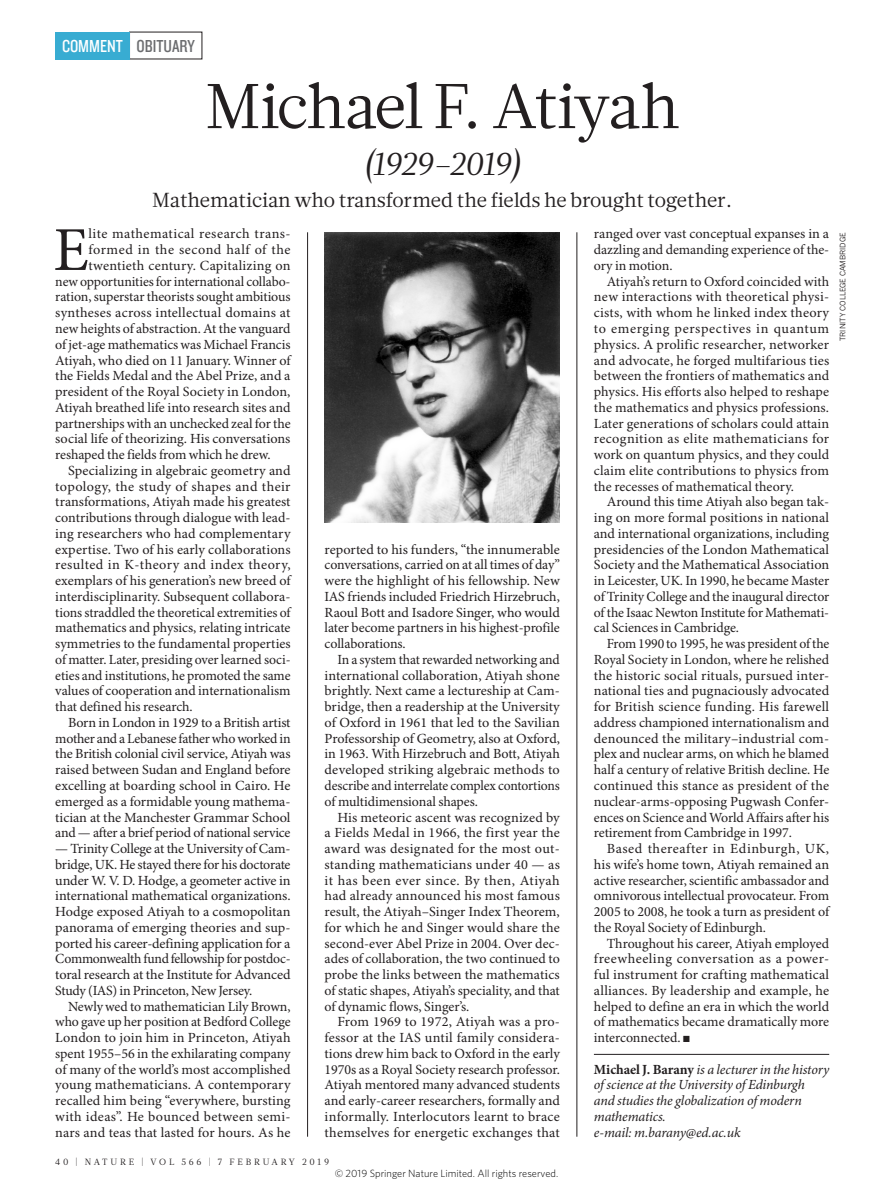
<style>
.page{position:relative;width:893px;height:1187px;background:#fff}
.page>*{position:absolute;margin:0;border:0;box-sizing:border-box;transform-origin:0 0}
.t1{font:63px "Glosa Math";letter-spacing:-.035em;color:#231f20}
.t2{font:62.4px "Minion Pro";color:#231f20}
.t3{font:italic 31.5px "Glosa Math";letter-spacing:-.04em;color:#231f20}
.t4{font:20.25px "Glosa Math";letter-spacing:-.01em;color:#231f20}
.t5{font:18px "Knockout 29 Junior Ltweight";color:#6c6d70}
.t6{font:13.95px/15.8px "Minion Pro";letter-spacing:-.005em;color:#231f20;text-align:justify}
.t7{font:italic 13.95px/15.8px "Minion Pro";letter-spacing:-.01em;color:#231f20}
.t8{font:13.95px "Minion Pro";letter-spacing:.03em;color:#231f20}
.t9{font:13.95px "Minion Pro";letter-spacing:.015em;color:#231f20}
.t10{font:13.95px "Minion Pro";letter-spacing:.025em;color:#231f20}
.t11{font:13.95px "Minion Pro";letter-spacing:.02em;color:#231f20}
.t12{font:13.95px "Minion Pro";letter-spacing:.035em;color:#231f20}
.t13{font:300 10.5px "Whitney";color:#000}
.t14{font:9px "Glosa Math";letter-spacing:.3em;color:#231f20}
.t15{font:7.5px "News Gothic MTOT";color:#231f20}
.s1{color:#fff}
.s2{font-weight:700;font-style:normal}
</style>
<div class="page">
<hr style="left:594px;top:1053px;width:235px;height:1px;background:#231f20">
<img style="left:325px;top:232px;width:234px;height:290px">
<hr style="left:577px;top:232px;width:1px;height:904px;background:#231f20">
<hr style="left:307px;top:232px;width:1px;height:904px;background:#231f20">
<div style="left:55px;top:32px;width:75px;height:27px;background:#38acd2"></div>
<p class="t5" style="left:62px;top:34px;width:134px"><span class="s1">COMMENT</span> OBITUARY</p>
<h1 class="t1" style="left:205px;top:65px;width:475px">Michael F. Atiyah</h1>
<h3 class="t3" style="left:363px;top:144px;width:160px">(1929–2019)</h3>
<h3 class="t4" style="left:152px;top:186px;width:582px">Mathematician who transformed the fields he brought together.</h3>
<h2 class="t2" style="left:53px;top:213px;width:37px">E</h2>
<p class="t8" style="left:89px;top:225px;width:203px">lite mathematical research trans-</p>
<p class="t12" style="left:89px;top:241px;width:203px">formed in the second half of the</p>
<p class="t11" style="left:89px;top:257px;width:203px">twentieth century. Capitalizing on</p>
<p class="t6" style="left:55px;top:274px;width:237px">new opportunities for international collabo-</p>
<p class="t6" style="left:55px;top:290px;width:237px">ration, superstar theorists sought ambitious</p>
<p class="t9" style="left:55px;top:304px;width:237px">syntheses across intellectual domains at</p>
<p class="t6" style="left:55px;top:321px;width:237px">new heights of abstraction. At the vanguard</p>
<p class="t6" style="left:55px;top:337px;width:237px">of jet-age mathematics was Michael Francis</p>
<p class="t6" style="left:55px;top:353px;width:237px">Atiyah, who died on 11 January. Winner of</p>
<p class="t6" style="left:55px;top:368px;width:237px">the Fields Medal and the Abel Prize, and a</p>
<p class="t6" style="left:55px;top:384px;width:237px">president of the Royal Society in London,</p>
<p class="t6" style="left:55px;top:400px;width:237px">Atiyah breathed life into research sites and</p>
<p class="t6" style="left:55px;top:416px;width:237px">partnerships with an unchecked zeal for the</p>
<p class="t6" style="left:55px;top:431px;width:237px">social life of theorizing. His conversations</p>
<p class="t6" style="left:55px;top:447px;width:217px">reshaped the fields from which he drew.</p>
<p class="t6" style="left:68px;top:463px;width:224px">Specializing in algebraic geometry and</p>
<p class="t10" style="left:55px;top:477px;width:237px">topology, the study of shapes and their</p>
<p class="t6" style="left:55px;top:494px;width:237px">transformations, Atiyah made his greatest</p>
<p class="t6" style="left:55px;top:510px;width:237px">contributions through dialogue with lead-</p>
<p class="t6" style="left:55px;top:526px;width:237px">ing researchers who had complementary</p>
<p class="t6" style="left:55px;top:542px;width:237px">expertise. Two of his early collaborations</p>
<p class="t8" style="left:55px;top:556px;width:237px">resulted in K-theory and index theory,</p>
<p class="t6" style="left:55px;top:573px;width:237px">exemplars of his generation’s new breed of</p>
<p class="t6" style="left:55px;top:589px;width:237px">interdisciplinarity. Subsequent collabora-</p>
<p class="t6" style="left:55px;top:605px;width:237px">tions straddled the theoretical extremities of</p>
<p class="t6" style="left:55px;top:620px;width:237px">mathematics and physics, relating intricate</p>
<p class="t6" style="left:55px;top:636px;width:237px">symmetries to the fundamental properties</p>
<p class="t6" style="left:55px;top:652px;width:237px">of matter. Later, presiding over learned soci-</p>
<p class="t6" style="left:55px;top:668px;width:237px">eties and institutions, he promoted the same</p>
<p class="t6" style="left:55px;top:683px;width:237px">values of cooperation and internationalism</p>
<p class="t6" style="left:55px;top:699px;width:139px">that defined his research.</p>
<p class="t6" style="left:68px;top:715px;width:224px">Born in London in 1929 to a British artist</p>
<p class="t6" style="left:55px;top:731px;width:237px">mother and a Lebanese father who worked in</p>
<p class="t6" style="left:55px;top:746px;width:237px">the British colonial civil service, Atiyah was</p>
<p class="t6" style="left:55px;top:762px;width:237px">raised between Sudan and England before</p>
<p class="t6" style="left:55px;top:778px;width:237px">excelling at boarding school in Cairo. He</p>
<p class="t6" style="left:55px;top:794px;width:237px">emerged as a formidable young mathema-</p>
<p class="t6" style="left:55px;top:809px;width:237px">tician at the Manchester Grammar School</p>
<p class="t6" style="left:55px;top:825px;width:237px">and — after a brief period of national service</p>
<p class="t6" style="left:55px;top:841px;width:237px">— Trinity College at the University of Cam&shy;bridge, UK. He stayed there for his doctorate under W. V. D. Hodge, a geometer active in international mathematical organizations.<br>Hodge exposed Atiyah to a cosmopolitan panorama of emerging theories and sup&shy;ported his career-defining application for a Commonwealth fund fellowship for postdoc&shy;toral research at the Institute for Advanced Study (IAS) in Princeton, New Jersey.</p>
<p class="t6" style="left:55px;top:998px;width:237px;text-indent:13px">Newly wed to mathematician Lily Brown, who gave up her position at Bedford College London to join him in Princeton, Atiyah spent 1955–56 in the exhilarating company of many of the world’s most accomplished young mathematicians. A contemporary recalled him being “everywhere, bursting with ideas”. He bounced between semi&shy;nars and teas that lasted for hours. As he</p>
<p class="t6" style="left:325px;top:542px;width:237px">reported to his funders, “the innumerable conversations, carried on at all times of day” were the highlight of his fellowship. New IAS friends included Friedrich Hirzebruch, Raoul Bott and Isadore Singer, who would later become partners in his highest-profile collaborations.</p>
<p class="t6" style="left:325px;top:652px;width:237px;text-indent:13px">In a system that rewarded networking and international collaboration, Atiyah shone brightly. Next came a lectureship at Cam&shy;bridge, then a readership at the University of Oxford in 1961 that led to the Savilian Professorship of Geometry, also at Oxford, in 1963. With Hirzebruch and Bott, Atiyah developed striking algebraic methods to describe and interrelate complex contortions of multidimensional shapes.</p>
<p class="t6" style="left:325px;top:809px;width:237px;text-indent:13px">His meteoric ascent was recognized by a Fields Medal in 1966, the first year the award was designated for the most out&shy;standing mathematicians under 40 — as it has been ever since. By then, Atiyah had already announced his most famous result, the Atiyah–Singer Index Theorem, for which he and Singer would share the second-ever Abel Prize in 2004. Over dec&shy;ades of collaboration, the two continued to probe the links between the mathematics of static shapes, Atiyah’s speciality, and that of dynamic flows, Singer’s.</p>
<p class="t6" style="left:325px;top:1014px;width:237px;text-indent:13px">From 1969 to 1972, Atiyah was a pro&shy;fessor at the IAS until family considera&shy;tions drew him back to Oxford in the early 1970s as a Royal Society research professor.<br>Atiyah mentored many advanced students and early-career researchers, formally and informally. Interlocutors learnt to brace themselves for energetic exchanges that</p>
<p class="t14" style="left:55px;top:1155px;width:275px">40 | NATURE | VOL 566 | 7 FEBRUARY 2019</p>
<p class="t13" style="left:335px;top:1166px;width:225px">© 2019 Springer Nature Limited. All rights reserved.</p>
<p class="t6" style="left:594px;top:227px;width:237px">ranged over vast conceptual expanses in a dazzling and demanding experience of the&shy;ory in motion.</p>
<p class="t6" style="left:594px;top:274px;width:237px;text-indent:13px">Atiyah’s return to Oxford coincided with new interactions with theoretical physi&shy;cists, with whom he linked index theory to emerging perspectives in quantum physics. A prolific researcher, networker and advocate, he forged multifarious ties between the frontiers of mathematics and physics. His efforts also helped to reshape the mathematics and physics professions.<br>Later generations of scholars could attain recognition as elite mathematicians for work on quantum physics, and they could claim elite contributions to physics from the recesses of mathematical theory.</p>
<p class="t6" style="left:594px;top:494px;width:237px;text-indent:13px">Around this time Atiyah also began tak&shy;ing on more formal positions in national and international organizations, including presidencies of the London Mathematical Society and the Mathematical Association in Leicester, UK. In 1990, he became Master of Trinity College and the inaugural director of the Isaac Newton Institute for Mathemati&shy;cal Sciences in Cambridge.</p>
<p class="t6" style="left:594px;top:636px;width:237px;text-indent:13px">From 1990 to 1995, he was president of the Royal Society in London, where he relished the historic social rituals, pursued inter&shy;national ties and pugnaciously advocated for British science funding. His farewell address championed internationalism and denounced the military–industrial com&shy;plex and nuclear arms, on which he blamed half a century of relative British decline. He continued this stance as president of the nuclear-arms-opposing Pugwash Confer&shy;ences on Science and World Affairs after his retirement from Cambridge in 1997.</p>
<p class="t6" style="left:594px;top:841px;width:237px;text-indent:13px">Based thereafter in Edinburgh, UK, his wife’s home town, Atiyah remained an active researcher, scientific ambassador and omnivorous intellectual provocateur. From 2005 to 2008, he took a turn as president of the Royal Society of Edinburgh.</p>
<p class="t6" style="left:594px;top:935px;width:237px;text-indent:13px">Throughout his career, Atiyah employed freewheeling conversation as a power&shy;ful instrument for crafting mathematical alliances. By leadership and example, he helped to define an era in which the world of mathematics became dramatically more interconnected. ■</p>
<p class="t7" style="left:594px;top:1061px;width:237px"><span class="s2">Michael J. Barany</span> is a lecturer in the history of science at the University of Edinburgh and studies the globalization of modern mathematics.<br>e-mail: m.barany@ed.ac.uk</p>
<p class="t15" style="left:838px;top:341px;width:110px;rotate:-90deg">TRINITY COLLEGE CAMBRIDGE</p>
</div>
